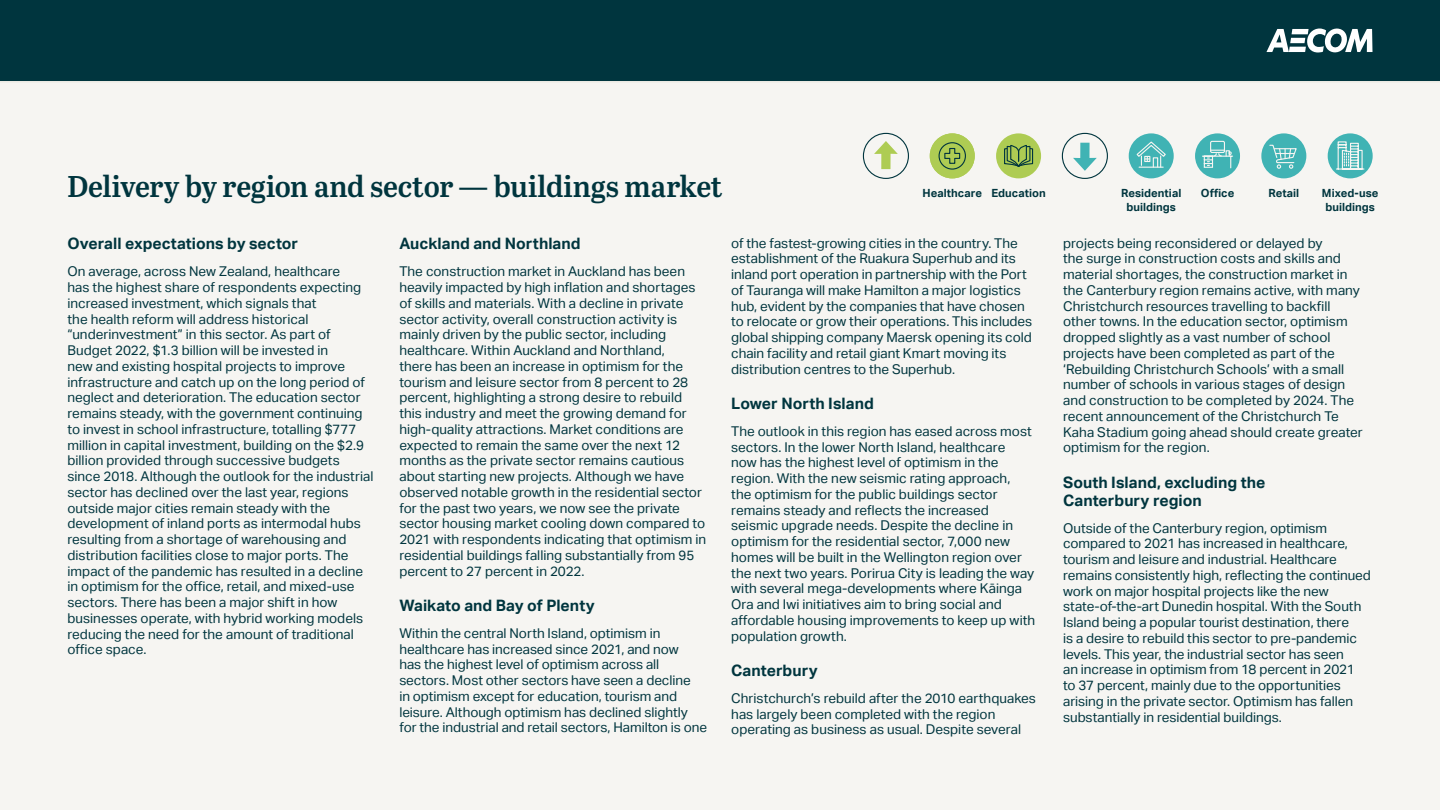
<style>
.page{position:relative;width:1440px;height:810px;background:#fff}
.page>*{position:absolute;margin:0;border:0;box-sizing:border-box;transform-origin:0 0}
.t1{font:30px "Abril Titling Sb";letter-spacing:-.01em;color:#00353e}
.t2{font:700 15.75px/18px "AECOM Sans";color:#00353e}
.t3{font:13.5px/15.8px "AECOM Sans";color:#00353e}
.t4{font:700 11.25px/13.5px "AECOM Sans";letter-spacing:.005em;color:#00353e;text-align:center}
</style>
<div class="page">
<div style="left:0;top:79px;width:1440px;height:731px;background:#f6f5f2"></div>
<div style="left:930px;top:133px;width:45px;height:45px;background:#aecc53;border-radius:50%"></div>
<div style="left:939px;top:142px;width:27px;height:28px;border:1px solid #00353e;border-radius:50%"></div>
<svg style="left:944px;top:147px;width:17px;height:17px"></svg>
<div style="left:996px;top:133px;width:45px;height:45px;background:#aecc53;border-radius:50%"></div>
<svg style="left:1004px;top:145px;width:30px;height:22px"></svg>
<svg style="left:874px;top:141px;width:24px;height:28px"></svg>
<div style="left:863px;top:133px;width:46px;height:46px;border:1px solid #00353e;border-radius:50%"></div>
<div style="left:1195px;top:133px;width:45px;height:45px;background:#40b3b4;border-radius:50%"></div>
<svg style="left:1201px;top:140px;width:33px;height:29px"></svg>
<div style="left:1328px;top:133px;width:45px;height:45px;background:#40b3b4;border-radius:50%"></div>
<svg style="left:1336px;top:141px;width:29px;height:29px"></svg>
<div style="left:1261px;top:133px;width:45px;height:45px;background:#40b3b4;border-radius:50%"></div>
<svg style="left:1269px;top:144px;width:28px;height:25px"></svg>
<div style="left:1129px;top:133px;width:45px;height:45px;background:#40b3b4;border-radius:50%"></div>
<svg style="left:1136px;top:141px;width:30px;height:27px"></svg>
<svg style="left:1073px;top:143px;width:24px;height:28px"></svg>
<div style="left:1062px;top:133px;width:46px;height:46px;border:1px solid #00353e;border-radius:50%"></div>
<div style="left:0;top:0;width:1440px;height:81px;background:#00353e"></div>
<svg style="left:1266px;top:28px;width:107px;height:25px"></svg>
<hr style="left:0;top:81px;width:1440px;height:1px;background:#dad8cc">
<h1 class="t1" style="left:68px;top:165px;width:657px">Delivery by region and sector — buildings market</h1>
<p class="t4" style="left:923px;top:187px;width:125px">Healthcare Education</p>
<p class="t4" style="left:1201px;top:187px;width:35px">Office</p>
<p class="t4" style="left:1322px;top:187px;width:58px">Mixed-use buildings</p>
<p class="t4" style="left:1121px;top:187px;width:62px">Residential</p>
<p class="t4" style="left:1268px;top:187px;width:32px">Retail</p>
<p class="t4" style="left:1126px;top:200px;width:51px">buildings</p>
<p class="t2" style="left:68px;top:235px;width:232px">Overall expectations by sector</p>
<p class="t3" style="left:68px;top:264px;width:308px">On average, across New Zealand, healthcare<br>has the highest share of respondents expecting increased investment, which signals that<br>the health reform will address historical “underinvestment” in this sector. As part of Budget 2022, $1.3 billion will be invested in<br>new and existing hospital projects to improve infrastructure and catch up on the long period of neglect and deterioration. The education sector remains steady, with the government continuing to invest in school infrastructure, totalling $777 million in capital investment, building on the $2.9 billion provided through successive budgets since 2018. Although the outlook for the industrial sector has declined over the last year, regions outside major cities remain steady with the development of inland ports as intermodal hubs resulting from a shortage of warehousing and distribution facilities close to major ports. The impact of the pandemic has resulted in a decline in optimism for the office, retail, and mixed-use sectors. There has been a major shift in how businesses operate, with hybrid working models reducing the need for the amount of traditional office space.</p>
<p class="t2" style="left:399px;top:235px;width:183px">Auckland and Northland</p>
<p class="t3" style="left:399px;top:264px;width:308px">The construction market in Auckland has been heavily impacted by high inflation and shortages of skills and materials. With a decline in private sector activity, overall construction activity is mainly driven by the public sector, including healthcare. Within Auckland and Northland,<br>there has been an increase in optimism for the tourism and leisure sector from 8 percent to 28 percent, highlighting a strong desire to rebuild this industry and meet the growing demand for high-quality attractions. Market conditions are expected to remain the same over the next 12 months as the private sector remains cautious about starting new projects. Although we have observed notable growth in the residential sector for the past two years, we now see the private sector housing market cooling down compared to 2021 with respondents indicating that optimism in residential buildings falling substantially from 95 percent to 27 percent in 2022.</p>
<p class="t2" style="left:399px;top:596px;width:197px">Waikato and Bay of Plenty</p>
<p class="t3" style="left:399px;top:625px;width:309px">Within the central North Island, optimism in healthcare has increased since 2021, and now<br>has the highest level of optimism across all sectors. Most other sectors have seen a decline<br>in optimism except for education, tourism and leisure. Although optimism has declined slightly for the industrial and retail sectors, Hamilton is one</p>
<p class="t3" style="left:731px;top:235px;width:303px">of the fastest-growing cities in the country. The establishment of the Ruakura Superhub and its inland port operation in partnership with the Port of Tauranga will make Hamilton a major logistics hub, evident by the companies that have chosen to relocate or grow their operations. This includes global shipping company Maersk opening its cold chain facility and retail giant Kmart moving its distribution centres to the Superhub.</p>
<p class="t2" style="left:731px;top:394px;width:144px">Lower North Island</p>
<p class="t3" style="left:731px;top:423px;width:306px">The outlook in this region has eased across most sectors. In the lower North Island, healthcare<br>now has the highest level of optimism in the region. With the new seismic rating approach,<br>the optimism for the public buildings sector remains steady and reflects the increased seismic upgrade needs. Despite the decline in optimism for the residential sector, 7,000 new homes will be built in the Wellington region over the next two years. Porirua City is leading the way with several mega-developments where Kāinga Ora and Iwi initiatives aim to bring social and affordable housing improvements to keep up with population growth.</p>
<p class="t2" style="left:731px;top:661px;width:88px">Canterbury</p>
<p class="t3" style="left:731px;top:690px;width:306px">Christchurch’s rebuild after the 2010 earthquakes has largely been completed with the region operating as business as usual. Despite several</p>
<p class="t3" style="left:1063px;top:235px;width:301px">projects being reconsidered or delayed by<br>the surge in construction costs and skills and material shortages, the construction market in the Canterbury region remains active, with many Christchurch resources travelling to backfill other towns. In the education sector, optimism dropped slightly as a vast number of school projects have been completed as part of the ‘Rebuilding Christchurch Schools’ with a small number of schools in various stages of design and construction to be completed by 2024. The recent announcement of the Christchurch Te Kaha Stadium going ahead should create greater optimism for the region.</p>
<p class="t2" style="left:1063px;top:473px;width:204px">South Island, excluding the<br>Canterbury region</p>
<p class="t3" style="left:1063px;top:520px;width:309px">Outside of the Canterbury region, optimism compared to 2021 has increased in healthcare, tourism and leisure and industrial. Healthcare remains consistently high, reflecting the continued work on major hospital projects like the new state-of-the-art Dunedin hospital. With the South Island being a popular tourist destination, there<br>is a desire to rebuild this sector to pre-pandemic levels. This year, the industrial sector has seen<br>an increase in optimism from 18 percent in 2021<br>to 37 percent, mainly due to the opportunities arising in the private sector. Optimism has fallen substantially in residential buildings.</p>
</div>
